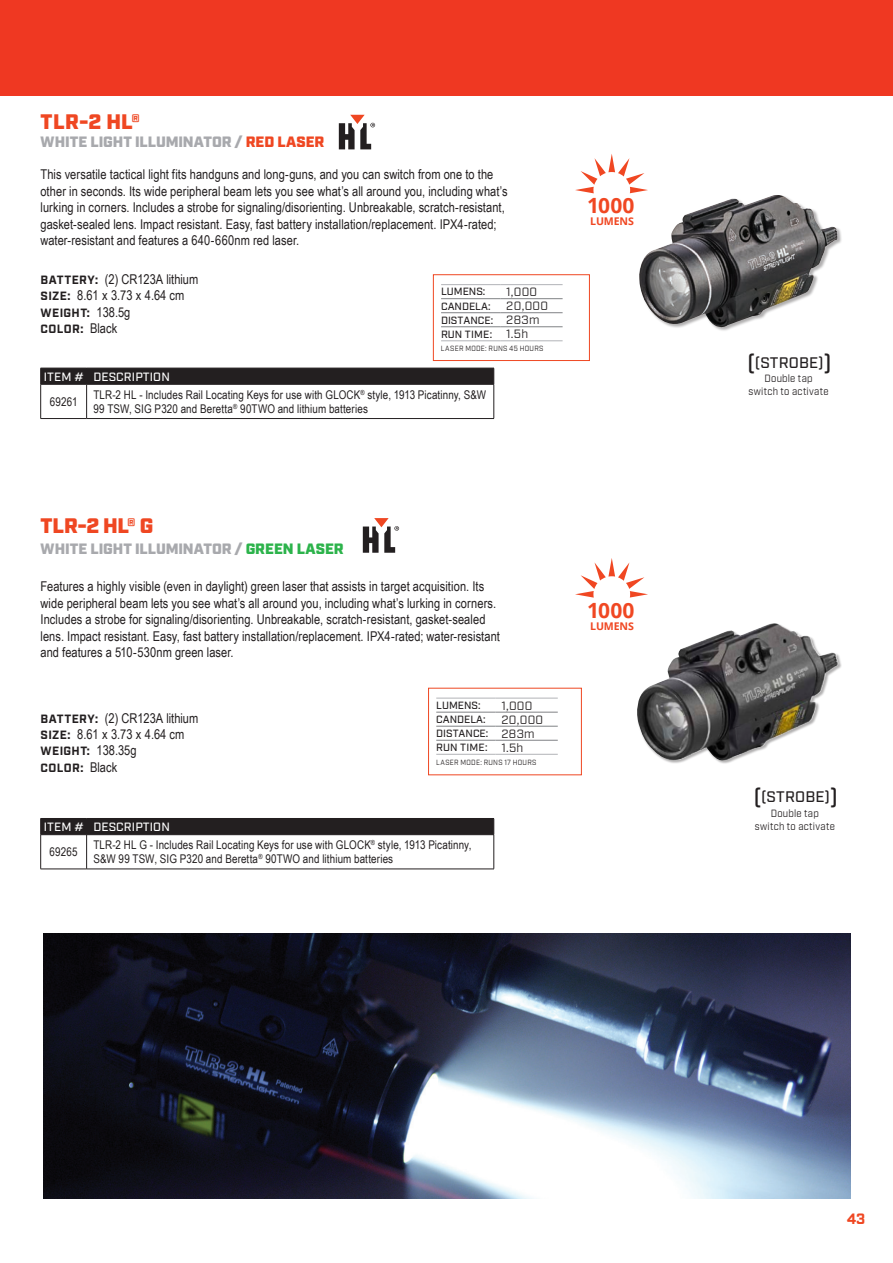
<style>
.page{position:relative;width:893px;height:1263px;background:#fff}
.page>*{position:absolute;margin:0;border:0;box-sizing:border-box;transform-origin:0 0}
.SL19_Flashlight_name{font:900 21px "Industry";color:#ef4722}
.t1{font:700 21px "Open Sans";letter-spacing:.01em;color:#f04722}
.t2{font:500 15.3px "Industry";letter-spacing:.01em;color:#231f20}
.SL19_Flashlight_name-2{font:900 15px "Industry";letter-spacing:-.005em;color:#a8a9ad}
.t3{font:700 15px "Industry";color:#ef4722}
.SL23_Flashlight_description{font:13.5px/16.5px "Arial Narrow";letter-spacing:.005em;color:#231f20}
.SL2023_Feature_List_nested{font:13.5px "Arial Narrow";color:#231f20}
._23_Part__Descriptions_CHART{font:12px/13.5px "Arial Narrow";letter-spacing:.01em;color:#231f20}
.SL2023_Feature_List_nested-2{font:700 12px "Industry";letter-spacing:.03em;color:#231f20}
.SL19_Output_List_nested{font:12px "Industry";letter-spacing:.02em;color:#231f20}
.t4{font:500 12px "Industry";letter-spacing:.01em;color:#fff}
.t5{font:700 10.65px "Open Sans";letter-spacing:-.015em;color:#f04722}
.SL19_Output_List_nested-2{font:500 10.5px "Industry";color:#231f20}
.SL19_Product_photo_captions{font:10.5px/12.6px "Industry";letter-spacing:.035em;color:#231f20;text-align:center;scale:.91 1}
.SL19_Product_photo_captions-2{font:7.5px "Industry";letter-spacing:.04em;color:#231f20;scale:.91 1}
.s1{color:#ef4722}
.s2{font-family:"Industry";font-weight:700;font-size:12px}
.s3{font-family:"Arial Narrow";font-weight:400;font-size:13.5px}
.s4{color:#2cb34b}
.s5{font-size:22.95px}
</style>
<div class="page">
<div style="left:0;top:0;width:893px;height:96px;background:#ef3822"></div>
<hr style="left:441px;top:298px;width:59px;height:1px;background:#808285">
<hr style="left:500px;top:298px;width:63px;height:1px;background:#808285">
<hr style="left:441px;top:312px;width:59px;height:1px;background:#808285">
<hr style="left:500px;top:312px;width:63px;height:1px;background:#808285">
<hr style="left:441px;top:326px;width:59px;height:1px;background:#808285">
<hr style="left:500px;top:326px;width:63px;height:1px;background:#808285">
<hr style="left:441px;top:284px;width:59px;height:1px;background:#b2b3b7">
<hr style="left:500px;top:284px;width:63px;height:1px;background:#b2b3b7">
<hr style="left:441px;top:341px;width:59px;height:1px;background:#b2b3b7">
<hr style="left:500px;top:341px;width:63px;height:1px;background:#b2b3b7">
<div style="left:433px;top:274px;width:157px;height:87px;border:1px solid #ef4722"></div>
<hr style="left:436px;top:712px;width:59px;height:1px;background:#808285">
<hr style="left:495px;top:712px;width:63px;height:1px;background:#808285">
<hr style="left:436px;top:726px;width:59px;height:1px;background:#808285">
<hr style="left:495px;top:726px;width:63px;height:1px;background:#808285">
<hr style="left:436px;top:740px;width:59px;height:1px;background:#808285">
<hr style="left:495px;top:740px;width:63px;height:1px;background:#808285">
<hr style="left:436px;top:698px;width:59px;height:1px;background:#b2b3b7">
<hr style="left:495px;top:698px;width:63px;height:1px;background:#b2b3b7">
<hr style="left:436px;top:754px;width:59px;height:1px;background:#b2b3b7">
<hr style="left:495px;top:754px;width:63px;height:1px;background:#b2b3b7">
<div style="left:428px;top:688px;width:154px;height:87px;border:1px solid #ef4722"></div>
<div style="left:639px;top:195px;width:203px;height:137px;background:#231f20;opacity:.35"></div>
<img style="left:639px;top:195px;width:198px;height:134px">
<svg style="left:339px;top:115px;width:36px;height:34px"></svg>
<div style="left:637px;top:623px;width:205px;height:141px;background:#231f20;opacity:.35"></div>
<img style="left:637px;top:623px;width:202px;height:140px">
<svg style="left:363px;top:518px;width:36px;height:35px"></svg>
<img style="left:43px;top:933px;width:808px;height:265px">
<hr style="left:40px;top:384px;width:1px;height:34px;background:#231f20">
<hr style="left:86px;top:384px;width:1px;height:34px;background:#231f20">
<hr style="left:494px;top:384px;width:1px;height:34px;background:#231f20">
<hr style="left:40px;top:418px;width:47px;height:1px;background:#231f20">
<hr style="left:87px;top:418px;width:407px;height:1px;background:#231f20">
<div style="left:40px;top:368px;width:455px;height:16px;background:#231f20"></div>
<hr style="left:40px;top:384px;width:47px;height:1px;background:#231f20">
<hr style="left:87px;top:384px;width:407px;height:1px;background:#231f20">
<hr style="left:40px;top:835px;width:1px;height:34px;background:#231f20">
<hr style="left:86px;top:835px;width:1px;height:34px;background:#231f20">
<hr style="left:494px;top:835px;width:1px;height:34px;background:#231f20">
<hr style="left:40px;top:869px;width:47px;height:1px;background:#231f20">
<hr style="left:87px;top:869px;width:407px;height:1px;background:#231f20">
<div style="left:40px;top:818px;width:455px;height:17px;background:#231f20"></div>
<hr style="left:40px;top:834px;width:47px;height:1px;background:#231f20">
<hr style="left:87px;top:834px;width:407px;height:1px;background:#231f20">
<svg style="left:575px;top:154px;width:73px;height:39px"></svg>
<svg style="left:575px;top:558px;width:73px;height:40px"></svg>
<p class="SL19_Flashlight_name" style="left:41px;top:109px;width:101px">TLR-2 HL®</p>
<p class="SL19_Flashlight_name-2" style="left:41px;top:133px;width:285px">WHITE LIGHT ILLUMINATOR / <span class="s1">RED LASER</span></p>
<p class="SL23_Flashlight_description" style="left:40px;top:166px;width:469px">This versatile tactical light fits handguns and long-guns, and you can switch from one to the other in seconds. Its wide peripheral beam lets you see what’s all around you, including what’s lurking in corners. Includes a strobe for signaling/disorienting. Unbreakable, scratch-resistant, gasket-sealed lens. Impact resistant. Easy, fast battery installation/replacement. IPX4-rated; water-resistant and features a 640-660nm red laser.</p>
<p class="SL2023_Feature_List_nested" style="left:41px;top:269px;width:159px"><span class="s2">BATTERY:</span> (2) CR123A lithium</p>
<p class="SL2023_Feature_List_nested" style="left:41px;top:286px;width:145px"><span class="s2">SIZE:</span> 8.61 x 3.73 x 4.64 cm</p>
<p class="SL2023_Feature_List_nested-2" style="left:41px;top:305px;width:91px">WEIGHT: <span class="s3">138.5g</span></p>
<p class="SL2023_Feature_List_nested-2" style="left:41px;top:321px;width:78px">COLOR: <span class="s3">Black</span></p>
<p class="t4" style="left:44px;top:369px;width:41px">ITEM #</p>
<p class="t4" style="left:93px;top:369px;width:78px">DESCRIPTION</p>
<p class="_23_Part__Descriptions_CHART" style="left:50px;top:394px;width:29px">69261</p>
<p class="_23_Part__Descriptions_CHART" style="left:93px;top:388px;width:394px">TLR-2 HL - Includes Rail Locating Keys for use with GLOCK<sup>®</sup> style, 1913 Picatinny, S&amp;W<br>99 TSW, SIG P320 and Beretta<sup>®</sup> 90TWO and lithium batteries</p>
<p class="SL19_Output_List_nested-2" style="left:441px;top:286px;width:46px">LUMENS:</p>
<p class="SL19_Output_List_nested" style="left:506px;top:285px;width:33px">1,000</p>
<p class="SL19_Output_List_nested-2" style="left:441px;top:300px;width:51px">CANDELA:</p>
<p class="SL19_Output_List_nested" style="left:506px;top:299px;width:43px">20,000</p>
<p class="SL19_Output_List_nested-2" style="left:441px;top:314px;width:54px">DISTANCE:</p>
<p class="SL19_Output_List_nested" style="left:506px;top:313px;width:35px">283m</p>
<p class="SL19_Output_List_nested-2" style="left:441px;top:328px;width:53px">RUN TIME:</p>
<p class="SL19_Output_List_nested" style="left:506px;top:327px;width:23px">1.5h</p>
<p class="SL19_Product_photo_captions-2" style="left:441px;top:344px;width:114px">LASER MODE: RUNS 45 HOURS</p>
<p class="t1" style="left:587px;top:191px;width:49px">1000</p>
<p class="t5" style="left:590px;top:214px;width:45px">LUMENS</p>
<p class="SL19_Flashlight_name" style="left:41px;top:513px;width:114px">TLR-2 HL® G</p>
<p class="SL19_Flashlight_name-2" style="left:41px;top:540px;width:305px">WHITE LIGHT ILLUMINATOR / <span class="s4">GREEN LASER</span></p>
<p class="SL23_Flashlight_description" style="left:40px;top:578px;width:461px">Features a highly visible (even in daylight) green laser that assists in target acquisition. Its wide peripheral beam lets you see what’s all around you, including what’s lurking in corners.<br>Includes a strobe for signaling/disorienting. Unbreakable, scratch-resistant, gasket-sealed lens. Impact resistant. Easy, fast battery installation/replacement. IPX4-rated; water-resistant and features a 510-530nm green laser.</p>
<p class="SL2023_Feature_List_nested" style="left:41px;top:708px;width:159px"><span class="s2">BATTERY:</span> (2) CR123A lithium</p>
<p class="SL2023_Feature_List_nested" style="left:41px;top:725px;width:145px"><span class="s2">SIZE:</span> 8.61 x 3.73 x 4.64 cm</p>
<p class="SL2023_Feature_List_nested-2" style="left:41px;top:744px;width:98px">WEIGHT: <span class="s3">138.35g</span></p>
<p class="SL2023_Feature_List_nested-2" style="left:41px;top:760px;width:78px">COLOR: <span class="s3">Black</span></p>
<p class="SL19_Output_List_nested-2" style="left:436px;top:699px;width:46px">LUMENS:</p>
<p class="SL19_Output_List_nested" style="left:501px;top:698px;width:33px">1,000</p>
<p class="SL19_Output_List_nested-2" style="left:436px;top:713px;width:51px">CANDELA:</p>
<p class="SL19_Output_List_nested" style="left:501px;top:712px;width:43px">20,000</p>
<p class="SL19_Output_List_nested-2" style="left:436px;top:727px;width:54px">DISTANCE:</p>
<p class="SL19_Output_List_nested" style="left:501px;top:726px;width:35px">283m</p>
<p class="SL19_Output_List_nested-2" style="left:436px;top:741px;width:53px">RUN TIME:</p>
<p class="SL19_Output_List_nested" style="left:501px;top:740px;width:23px">1.5h</p>
<p class="SL19_Product_photo_captions-2" style="left:436px;top:758px;width:112px">LASER MODE: RUNS 17 HOURS</p>
<p class="t4" style="left:44px;top:820px;width:41px">ITEM #</p>
<p class="t4" style="left:93px;top:820px;width:78px">DESCRIPTION</p>
<p class="_23_Part__Descriptions_CHART" style="left:50px;top:845px;width:30px">69265</p>
<p class="_23_Part__Descriptions_CHART" style="left:93px;top:838px;width:380px">TLR-2 HL G - Includes Rail Locating Keys for use with GLOCK<sup>®</sup> style, 1913 Picatinny,<br>S&amp;W 99 TSW, SIG P320 and Beretta<sup>®</sup> 90TWO and lithium batteries</p>
<p class="t1" style="left:587px;top:595px;width:49px">1000</p>
<p class="t5" style="left:590px;top:618px;width:45px">LUMENS</p>
<p class="t2" style="left:747px;top:353px;width:86px"><span class="s5">(</span>(STROBE)<span class="s5">)</span></p>
<p class="SL19_Product_photo_captions" style="left:748px;top:373px;width:90px">Double tap switch to activate</p>
<p class="t2" style="left:753px;top:788px;width:86px"><span class="s5">(</span>(STROBE)<span class="s5">)</span></p>
<p class="SL19_Product_photo_captions" style="left:755px;top:807px;width:90px">Double tap switch to activate</p>
<p class="t3" style="left:847px;top:1210px;width:20px">43</p>
</div>
